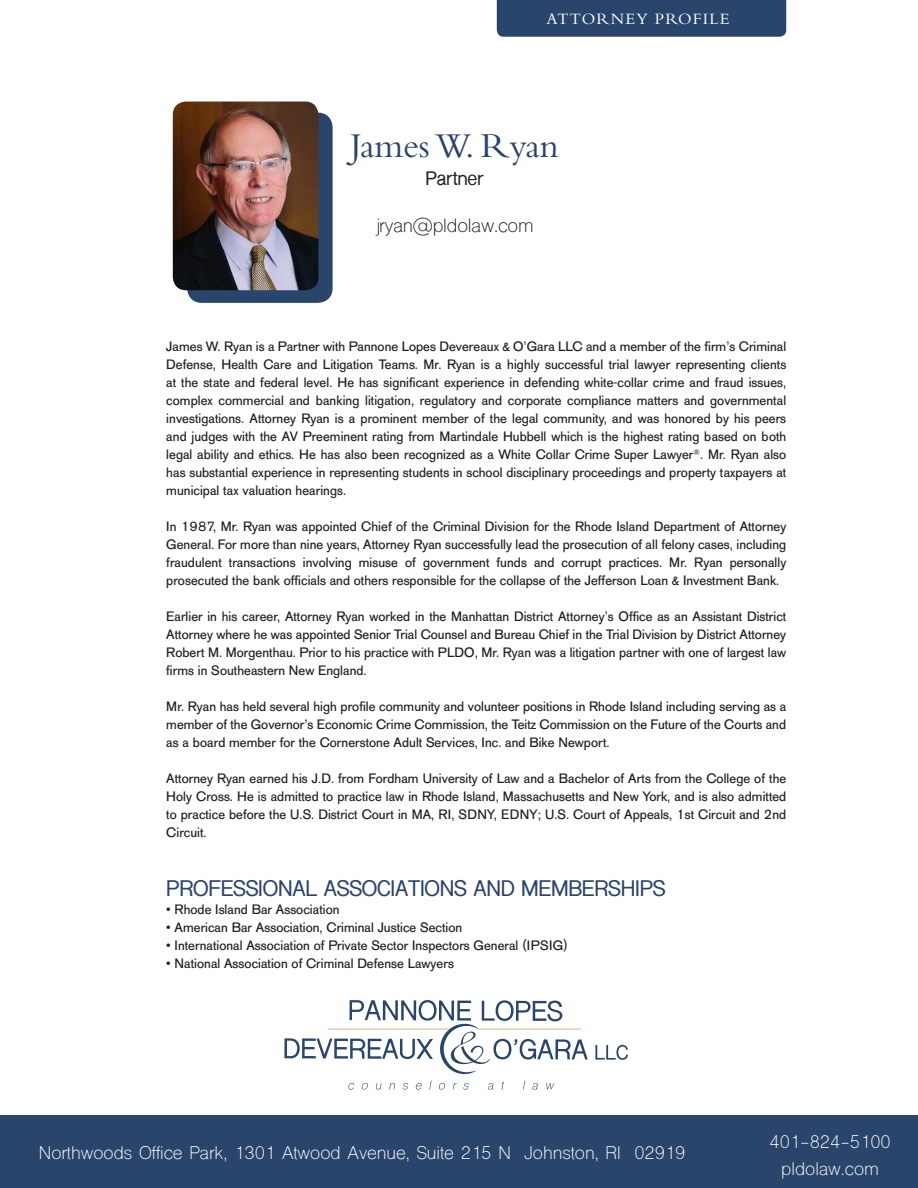
<style>
.page{position:relative;width:918px;height:1188px;background:#fff}
.page>*{position:absolute;margin:0;border:0;box-sizing:border-box;transform-origin:0 0}
.t1{font:36.3px "Bembo";letter-spacing:-.005em;color:#29456b}
.t2{font:700 21px "Shree Dev 0714";letter-spacing:-.01em;color:#29456b}
.t3{font:18.15px "Shree Dev 0714";letter-spacing:-.01em;color:#231f20}
.t4{font:700 18.15px "Shree Dev 0714";letter-spacing:-.01em;color:#231f20}
.t5{font:17.25px "Shree Dev 0714";color:#fff}
.t6{font:16.5px "Bembo";letter-spacing:.07em;color:#fff}
.t7{font:13.5px/18px "AG Old Face";letter-spacing:.005em;color:#231f20;text-align:justify}
</style>
<div class="page">
<div style="left:0;top:1116px;width:918px;height:72px;background:#29456b"></div>
<div style="left:497px;top:0;width:289px;height:37px;background:#29456b"></div>
<svg style="left:595px;top:1045px;width:33px;height:15px"></svg>
<svg style="left:284px;top:1000px;width:304px;height:74px"></svg>
<svg style="left:348px;top:1083px;width:6px;height:7px"></svg>
<svg style="left:362px;top:1083px;width:6px;height:7px"></svg>
<svg style="left:376px;top:1083px;width:6px;height:7px"></svg>
<svg style="left:389px;top:1083px;width:6px;height:6px"></svg>
<svg style="left:403px;top:1083px;width:5px;height:7px"></svg>
<svg style="left:416px;top:1083px;width:6px;height:7px"></svg>
<svg style="left:429px;top:1081px;width:3px;height:8px"></svg>
<svg style="left:439px;top:1083px;width:6px;height:7px"></svg>
<svg style="left:453px;top:1083px;width:4px;height:6px"></svg>
<svg style="left:463px;top:1083px;width:6px;height:7px"></svg>
<svg style="left:488px;top:1083px;width:5px;height:7px"></svg>
<svg style="left:502px;top:1081px;width:2px;height:9px"></svg>
<svg style="left:532px;top:1083px;width:6px;height:7px"></svg>
<svg style="left:546px;top:1083px;width:9px;height:6px"></svg>
<div style="left:187px;top:113px;width:146px;height:190px;background:#29456b;border-radius:15px"></div>
<img style="left:173px;top:102px;width:145px;height:188px">
<p class="t6" style="left:546px;top:9px;width:185px">ATTORNEY PROFILE</p>
<p class="t1" style="left:350px;top:125px;width:210px">James W. Ryan</p>
<p class="t4" style="left:425px;top:168px;width:60px">Partner</p>
<p class="t3" style="left:376px;top:214px;width:159px">jryan@pldolaw.com</p>
<p class="t7" style="left:166px;top:338px;width:621px">James W. Ryan is a Partner with Pannone Lopes Devereaux &amp; O’Gara LLC and a member of the firm’s Criminal Defense, Health Care and Litigation Teams. Mr. Ryan is a highly successful trial lawyer representing clients at the state and federal level. He has significant experience in defending white-collar crime and fraud issues, complex commercial and banking litigation, regulatory and corporate compliance matters and governmental investigations. Attorney Ryan is a prominent member of the legal community, and was honored by his peers and judges with the AV Preeminent rating from Martindale Hubbell which is the highest rating based on both legal ability and ethics. He has also been recognized as a White Collar Crime Super Lawyer<sup>®</sup>. Mr. Ryan also has substantial experience in representing students in school disciplinary proceedings and property taxpayers at municipal tax valuation hearings.</p>
<p class="t7" style="left:166px;top:518px;width:621px">In 1987, Mr. Ryan was appointed Chief of the Criminal Division for the Rhode Island Department of Attorney General. For more than nine years, Attorney Ryan successfully lead the prosecution of all felony cases, including fraudulent transactions involving misuse of government funds and corrupt practices. Mr. Ryan personally prosecuted the bank officials and others responsible for the collapse of the Jefferson Loan &amp; Investment Bank.</p>
<p class="t7" style="left:166px;top:608px;width:621px">Earlier in his career, Attorney Ryan worked in the Manhattan District Attorney’s Office as an Assistant District Attorney where he was appointed Senior Trial Counsel and Bureau Chief in the Trial Division by District Attorney Robert M. Morgenthau. Prior to his practice with PLDO, Mr. Ryan was a litigation partner with one of largest law firms in Southeastern New England.</p>
<p class="t7" style="left:166px;top:698px;width:622px">Mr. Ryan has held several high profile community and volunteer positions in Rhode Island including serving as a member of the Governor’s Economic Crime Commission, the Teitz Commission on the Future of the Courts and as a board member for the Cornerstone Adult Services, Inc. and Bike Newport.</p>
<p class="t7" style="left:166px;top:770px;width:622px">Attorney Ryan earned his J.D. from Fordham University of Law and a Bachelor of Arts from the College of the Holy Cross. He is admitted to practice law in Rhode Island, Massachusetts and New York, and is also admitted to practice before the U.S. District Court in MA, RI, SDNY, EDNY; U.S. Court of Appeals, 1st Circuit and 2nd Circuit.</p>
<p class="t2" style="left:166px;top:876px;width:501px">PROFESSIONAL ASSOCIATIONS AND MEMBERSHIPS</p>
<p class="t7" style="left:166px;top:900px;width:175px">• Rhode Island Bar Association</p>
<p class="t7" style="left:166px;top:918px;width:297px">• American Bar Association, Criminal Justice Section</p>
<p class="t7" style="left:166px;top:936px;width:403px">• International Association of Private Sector Inspectors General (IPSIG)</p>
<p class="t7" style="left:166px;top:954px;width:289px">• National Association of Criminal Defense Lawyers</p>
<p class="t5" style="left:39px;top:1143px;width:648px">Northwoods Office Park, 1301 Atwood Avenue, Suite 215 N Johnston, RI 02919</p>
<p class="t5" style="left:769px;top:1131px;width:123px">401-824-5100</p>
<p class="t5" style="left:781px;top:1158px;width:99px">pldolaw.com</p>
</div>
